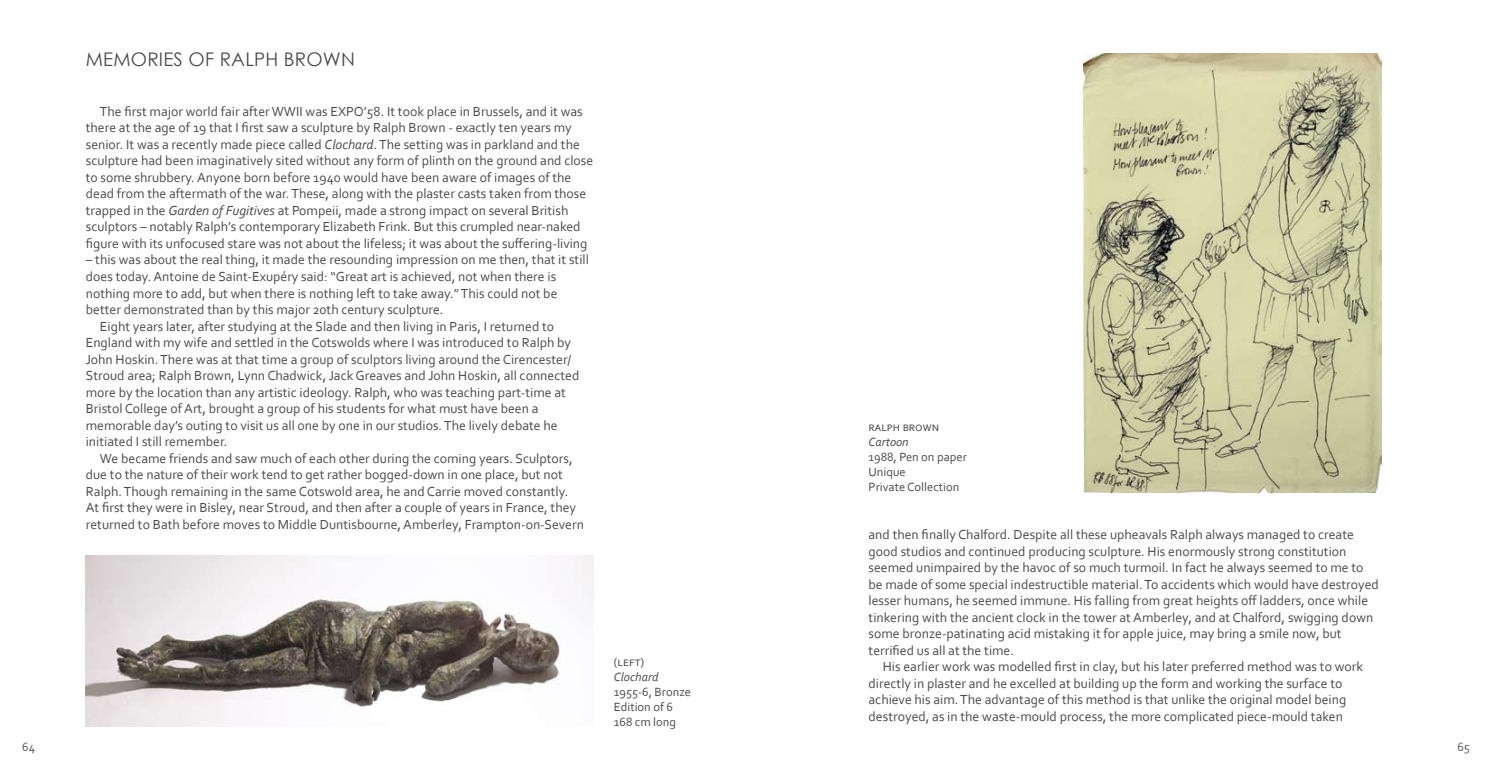
<style>
.page{position:relative;width:1489px;height:780px;background:#fff}
.page>*{position:absolute;margin:0;border:0;box-sizing:border-box;transform-origin:0 0}
.t1{font:18.75px "Century Gothic";letter-spacing:.01em;color:#4b4b4d}
.t2{font:13.75px/16.5px "Corbel";color:#4b4b4d}
.t3{font:12.5px/15px "Corbel";color:#4b4b4d}
.t4{font:italic 12.5px "Corbel";color:#4b4b4d}
.t5{font:12.5px "Corbel";color:#58585a}
.s1{font-style:italic}
</style>
<div class="page">
<img style="left:1083px;top:54px;width:297px;height:439px">
<img style="left:86px;top:556px;width:507px;height:170px">
<h1 class="t1" style="left:86px;top:46px;width:267px">MEMORIES OF RALPH BROWN</h1>
<p class="t2" style="left:86px;top:103px;width:509px;text-indent:14px">The first major world fair after WWII was EXPO’58. It took place in Brussels, and it was there at the age of 19 that I first saw a sculpture by Ralph Brown - exactly ten years my senior. It was a recently made piece called <span class="s1">Clochard</span>. The setting was in parkland and the sculpture had been imaginatively sited without any form of plinth on the ground and close to some shrubbery. Anyone born before 1940 would have been aware of images of the dead from the aftermath of the war. These, along with the plaster casts taken from those trapped in the <span class="s1">Garden of Fugitives</span> at Pompeii, made a strong impact on several British sculptors – notably Ralph’s contemporary Elizabeth Frink. But this crumpled near-naked figure with its unfocused stare was not about the lifeless; it was about the suffering-living</p>
<p class="t2" style="left:86px;top:251px;width:504px">– this was about the real thing, it made the resounding impression on me then, that it still</p>
<p class="t2" style="left:86px;top:268px;width:472px">does today. Antoine de Saint-Exupéry said: “Great art is achieved, not when there is</p>
<p class="t2" style="left:86px;top:284px;width:473px">nothing more to add, but when there is nothing left to take away.” This could not be</p>
<p class="t2" style="left:86px;top:301px;width:359px">better demonstrated than by this major 20th century sculpture.</p>
<p class="t2" style="left:100px;top:317px;width:456px">Eight years later, after studying at the Slade and then living in Paris, I returned to</p>
<p class="t2" style="left:86px;top:334px;width:487px">England with my wife and settled in the Cotswolds where I was introduced to Ralph by</p>
<p class="t2" style="left:86px;top:350px;width:487px">John Hoskin. There was at that time a group of sculptors living around the Cirencester/</p>
<p class="t2" style="left:86px;top:367px;width:495px">Stroud area; Ralph Brown, Lynn Chadwick, Jack Greaves and John Hoskin, all connected</p>
<p class="t2" style="left:86px;top:383px;width:481px">more by the location than any artistic ideology. Ralph, who was teaching part-time at</p>
<p class="t2" style="left:86px;top:400px;width:454px">Bristol College of Art, brought a group of his students for what must have been a</p>
<p class="t2" style="left:86px;top:416px;width:473px">memorable day’s outing to visit us all one by one in our studios. The lively debate he</p>
<p class="t2" style="left:86px;top:433px;width:143px">initiated I still remember.</p>
<p class="t2" style="left:100px;top:449px;width:474px">We became friends and saw much of each other during the coming years. Sculptors,</p>
<p class="t2" style="left:86px;top:466px;width:478px">due to the nature of their work tend to get rather bogged-down in one place, but not</p>
<p class="t2" style="left:86px;top:482px;width:484px">Ralph. Though remaining in the same Cotswold area, he and Carrie moved constantly.</p>
<p class="t2" style="left:86px;top:499px;width:492px">At first they were in Bisley, near Stroud, and then after a couple of years in France, they</p>
<p class="t2" style="left:86px;top:515px;width:499px">returned to Bath before moves to Middle Duntisbourne, Amberley, Frampton-on-Severn</p>
<p class="t3" style="left:614px;top:653px;width:32px">(left)</p>
<p class="t4" style="left:614px;top:668px;width:46px">Clochard</p>
<p class="t3" style="left:614px;top:683px;width:79px">1955-6, Bronze<br>Edition of 6<br>168 cm long</p>
<p class="t3" style="left:868px;top:418px;width:72px">ralph brown</p>
<p class="t4" style="left:868px;top:433px;width:42px">Cartoon</p>
<p class="t3" style="left:868px;top:448px;width:100px">1988, Pen on paper<br>Unique<br>Private Collection</p>
<p class="t2" style="left:868px;top:526px;width:512px">and then finally Chalford. Despite all these upheavals Ralph always managed to create good studios and continued producing sculpture. His enormously strong constitution seemed unimpaired by the havoc of so much turmoil. In fact he always seemed to me to be made of some special indestructible material. To accidents which would have destroyed lesser humans, he seemed immune. His falling from great heights off ladders, once while tinkering with the ancient clock in the tower at Amberley, and at Chalford, swigging down some bronze-patinating acid mistaking it for apple juice, may bring a smile now, but terrified us all at the time.</p>
<p class="t2" style="left:868px;top:658px;width:496px;text-indent:14px">His earlier work was modelled first in clay, but his later preferred method was to work directly in plaster and he excelled at building up the form and working the surface to achieve his aim. The advantage of this method is that unlike the original model being destroyed, as in the waste-mould process, the more complicated piece-mould taken</p>
<p class="t5" style="left:22px;top:739px;width:15px">64</p>
<p class="t5" style="left:1457px;top:739px;width:14px">65</p>
</div>
